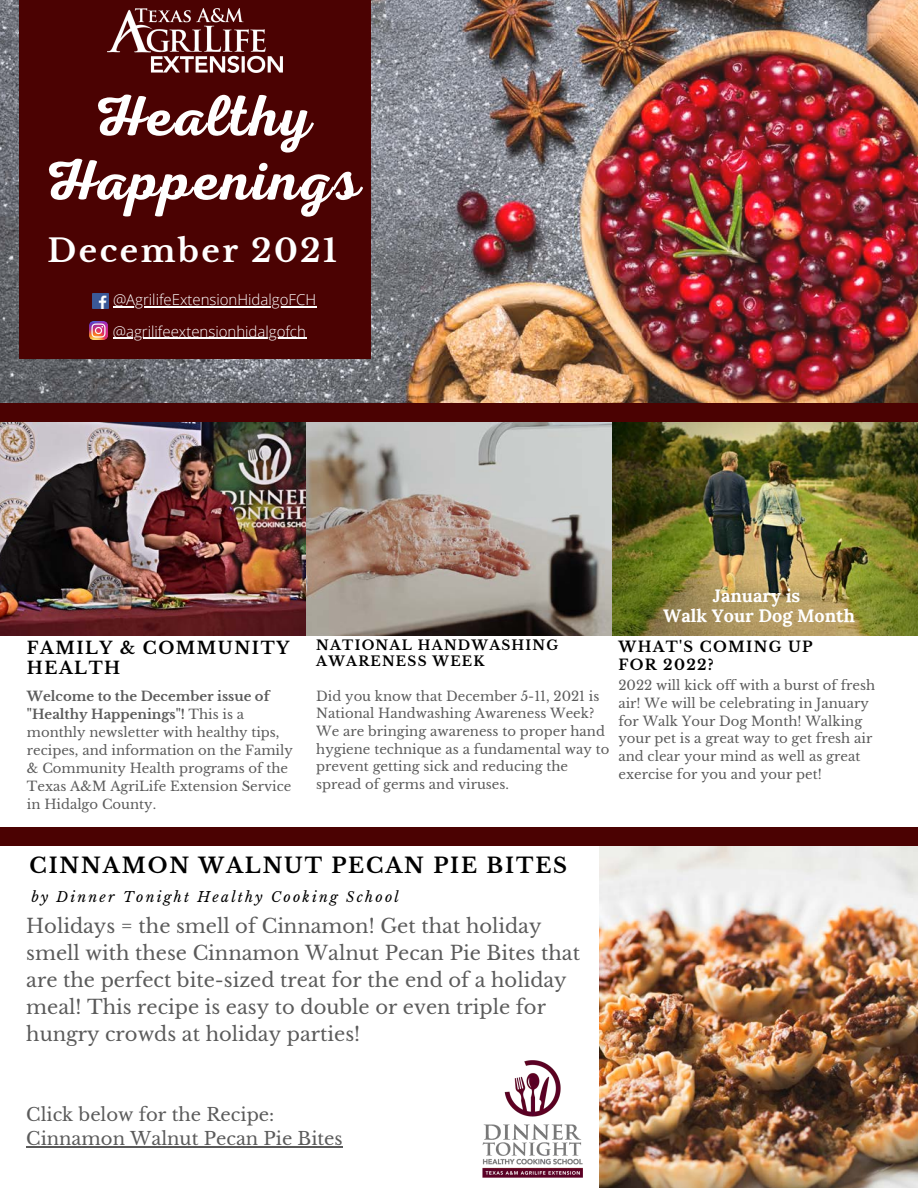
<style>
.page{position:relative;width:918px;height:1188px;background:#fff}
.page>*{position:absolute;margin:0;border:0;box-sizing:border-box;transform-origin:0 0}
.t1{font:600 58.5px/64.2px "Nexa Script";letter-spacing:.03em;color:#fff;text-align:center}
.t2{font:700 31.5px "Libre Baskerville";letter-spacing:.075em;color:#fff}
.t3{font:700 21px "Libre Baskerville";letter-spacing:.09em;color:#000}
.t4{font:19.5px/27px "Libre Baskerville";color:#000}
.t5{font:18px/24.8px "Libre Baskerville";color:#000}
.t6{font:700 18px "Lora";color:#fff}
.t7{font:700 16.95px/21px "Libre Baskerville";letter-spacing:.09em;color:#000}
.t8{font:300 15px "Open Sans";color:#fff}
.t9{font:700 14.55px "Libre Baskerville";letter-spacing:.09em;color:#000}
.t10{font:italic 13.95px "Libre Baskerville";letter-spacing:.16em;color:#000}
.t11{font:700 13.5px "Libre Baskerville";letter-spacing:.09em;color:#000}
.t12{font:13.2px/17.7px "Libre Baskerville";color:#000}
.s1{font-weight:700}
</style>
<div class="page">
<img style="left:0;top:0;width:918px;height:423px">
<div style="left:20px;top:0;width:351px;height:359px;background:#4b0202"></div>
<div style="left:0;top:828px;width:918px;height:18px;background:#4b0202"></div>
<img style="left:0;top:423px;width:918px;height:212px">
<img style="left:599px;top:846px;width:319px;height:342px">
<img style="left:108px;top:9px;width:174px;height:64px">
<img style="left:92px;top:293px;width:16px;height:16px">
<img style="left:483px;top:1061px;width:100px;height:117px">
<img style="left:90px;top:322px;width:18px;height:18px">
<div style="left:0;top:404px;width:918px;height:18px;background:#4b0202"></div>
<hr style="left:26px;top:1147px;width:317px;height:1px;background:#000">
<hr style="left:113px;top:307px;width:183px;height:1px;background:#fff">
<svg style="left:296px;top:307px;width:20px;height:1px"></svg>
<hr style="left:113px;top:338px;width:193px;height:1px;background:#fff">
<p class="t1" style="left:42px;top:85px;width:319px">Healthy<br>Happenings</p>
<p class="t2" style="left:48px;top:231px;width:291px">December 2021</p>
<p class="t8" style="left:113px;top:289px;width:205px">@AgrilifeExtensionHidalgoFCH</p>
<p class="t8" style="left:113px;top:321px;width:194px">@agrilifeextensionhidalgofch</p>
<p class="t7" style="left:27px;top:637px;width:264px">FAMILY &amp; COMMUNITY<br>HEALTH</p>
<p class="t12" style="left:27px;top:688px;width:267px"><span class="s1">Welcome to the December issue of "Healthy Happenings"!</span> This is a monthly newsletter with healthy tips, recipes, and information on the Family &amp; Community Health programs of the Texas A&amp;M AgriLife Extension Service in Hidalgo County.</p>
<p class="t11" style="left:316px;top:637px;width:244px">NATIONAL HANDWASHING</p>
<p class="t11" style="left:316px;top:653px;width:170px">AWARENESS WEEK</p>
<p class="t12" style="left:316px;top:687px;width:295px">Did you know that December 5-11, 2021 is National Handwashing Awareness Week?<br>We are bringing awareness to proper hand hygiene technique as a fundamental way to prevent getting sick and reducing the spread of germs and viruses.</p>
<p class="t6" style="left:713px;top:584px;width:89px">January is</p>
<p class="t6" style="left:663px;top:604px;width:193px">Walk Your Dog Month</p>
<p class="t9" style="left:618px;top:638px;width:196px">WHAT'S COMING UP</p>
<p class="t9" style="left:618px;top:656px;width:97px">FOR 2022?</p>
<p class="t12" style="left:618px;top:677px;width:258px">2022 will kick off with a burst of fresh air! We will be celebrating in January for Walk Your Dog Month! Walking your pet is a great way to get fresh air and clear your mind as well as great exercise for you and your pet!</p>
<p class="t3" style="left:30px;top:853px;width:539px">CINNAMON WALNUT PECAN PIE BITES</p>
<p class="t10" style="left:31px;top:888px;width:369px">by Dinner Tonight Healthy Cooking School</p>
<p class="t4" style="left:26px;top:912px;width:555px">Holidays = the smell of Cinnamon! Get that holiday smell with these Cinnamon Walnut Pecan Pie Bites that are the perfect bite-sized treat for the end of a holiday meal! This recipe is easy to double or even triple for hungry crowds at holiday parties!</p>
<h3 class="t5" style="left:26px;top:1102px;width:318px">Click below for the Recipe:<br>Cinnamon Walnut Pecan Pie Bites</h3>
</div>
